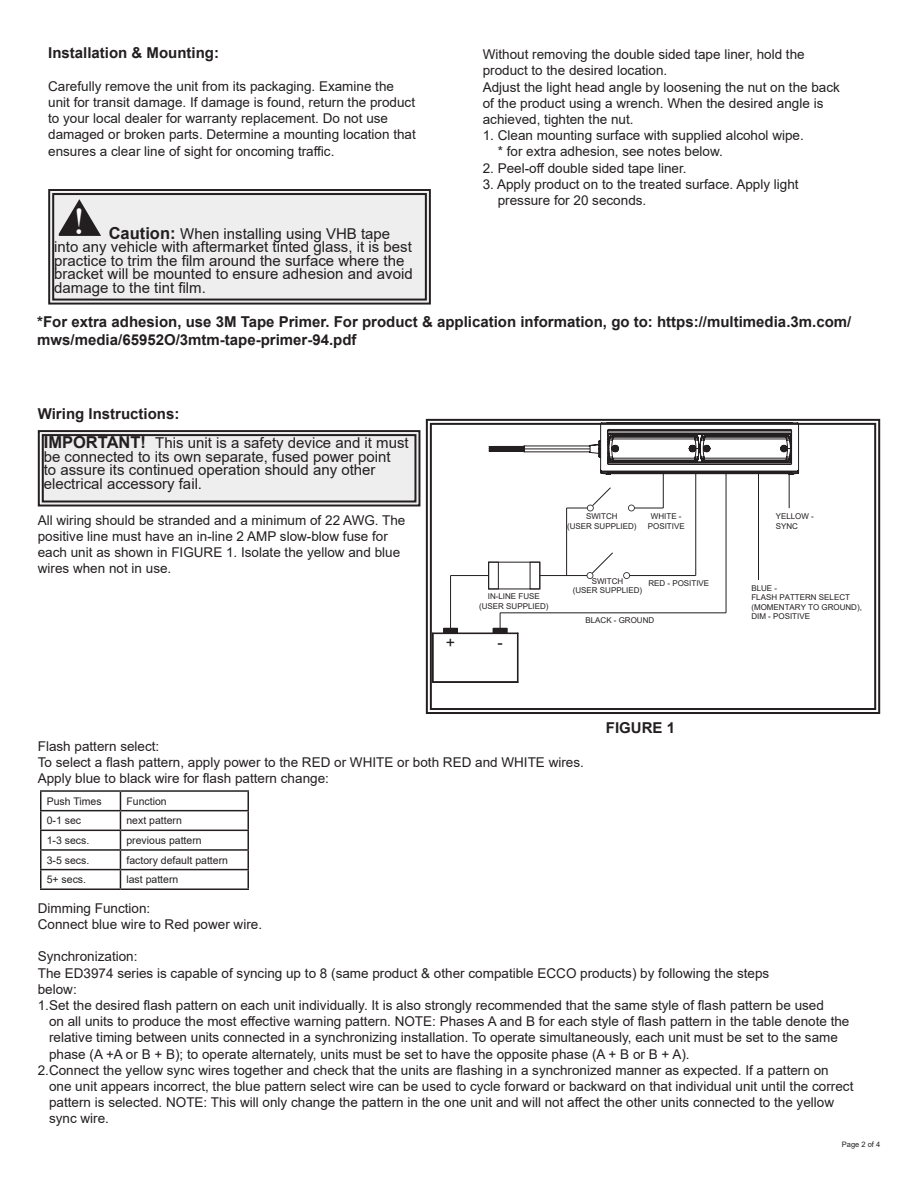
<style>
.page{position:relative;width:918px;height:1188px;background:#fff}
.page>*{position:absolute;margin:0;border:0;box-sizing:border-box;transform-origin:0 0}
.t1{font:38.25px "Bask Old Face";color:#fff}
.t2{font:16.05px "Arial";color:#231f20}
.t3{font:15px/13.5px "Arial";color:#231f20}
.t4{font:700 15px/18px "Arial";color:#231f20}
.t5{font:13.5px/16.2px "Arial";color:#231f20}
.t6{font:10.5px "Arial";color:#231f20}
.t7{font:7.95px/9.6px "Arial";color:#231f20;text-align:center}
.t8{font:7.5px "Arial";color:#231f20}
.s1{font-weight:700;font-size:16.5px}
</style>
<div class="page">
<svg style="left:48px;top:189px;width:383px;height:116px;background:#e0e0e1"></svg>
<div style="left:52px;top:193px;width:375px;height:108px;border:2px solid #231f20"></div>
<svg style="left:37px;top:430px;width:384px;height:77px;background:#e2e2e3"></svg>
<div style="left:42px;top:434px;width:374px;height:69px;border:2px solid #231f20"></div>
<svg style="left:425px;top:418px;width:456px;height:296px"></svg>
<div style="left:430px;top:423px;width:446px;height:287px;border:2px solid #231f20"></div>
<hr style="left:40px;top:790px;width:80px;height:2px;background:#231f20">
<hr style="left:120px;top:790px;width:129px;height:2px;background:#231f20">
<hr style="left:40px;top:810px;width:80px;height:1px;background:#231f20">
<hr style="left:120px;top:810px;width:129px;height:1px;background:#231f20">
<hr style="left:40px;top:830px;width:80px;height:1px;background:#231f20">
<hr style="left:120px;top:830px;width:129px;height:1px;background:#231f20">
<hr style="left:40px;top:849px;width:80px;height:2px;background:#231f20">
<hr style="left:120px;top:849px;width:129px;height:2px;background:#231f20">
<hr style="left:40px;top:869px;width:80px;height:1px;background:#231f20">
<svg style="left:40px;top:792px;width:2px;height:96px"></svg>
<hr style="left:120px;top:869px;width:129px;height:1px;background:#231f20">
<svg style="left:120px;top:792px;width:1px;height:96px"></svg>
<svg style="left:247px;top:792px;width:2px;height:96px"></svg>
<hr style="left:40px;top:888px;width:80px;height:2px;background:#231f20">
<hr style="left:120px;top:888px;width:129px;height:2px;background:#231f20">
<p class="t4" style="left:48px;top:44px;width:172px">Installation &amp; Mounting:</p>
<p class="t5" style="left:48px;top:78px;width:369px">Carefully remove the unit from its packaging. Examine the unit for transit damage. If damage is found, return the product to your local dealer for warranty replacement. Do not use damaged or broken parts. Determine a mounting location that ensures a clear line of sight for oncoming traffic.</p>
<p class="t1" style="left:74px;top:200px;width:11px">!</p>
<p class="t3" style="left:54px;top:227px;width:360px;text-indent:55px"><span class="s1">Caution:</span> When installing using VHB tape into any vehicle with aftermarket tinted glass, it is best practice to trim the film around the surface where the bracket will be mounted to ensure adhesion and avoid damage to the tint film.</p>
<p class="t5" style="left:483px;top:46px;width:323px">Without removing the double sided tape liner, hold the</p>
<p class="t5" style="left:483px;top:62px;width:186px">product to the desired location.</p>
<p class="t5" style="left:483px;top:79px;width:359px">Adjust the light head angle by loosening the nut on the back</p>
<p class="t5" style="left:483px;top:95px;width:342px">of the product using a wrench. When the desired angle is</p>
<p class="t5" style="left:483px;top:111px;width:152px">achieved, tighten the nut.</p>
<p class="t5" style="left:483px;top:127px;width:323px">1. Clean mounting surface with supplied alcohol wipe.</p>
<p class="t5" style="left:498px;top:143px;width:227px">* for extra adhesion, see notes below.</p>
<p class="t5" style="left:483px;top:160px;width:205px">2. Peel-off double sided tape liner.</p>
<p class="t5" style="left:483px;top:176px;width:317px">3. Apply product on to the treated surface. Apply light</p>
<p class="t5" style="left:498px;top:192px;width:150px">pressure for 20 seconds.</p>
<p class="t4" style="left:37px;top:313px;width:816px">*For extra adhesion, use 3M Tape Primer. For product &amp; application information, go to: https://multimedia.3m.com/ mws/media/65952O/3mtm-tape-primer-94.pdf</p>
<p class="t4" style="left:38px;top:405px;width:143px">Wiring Instructions:</p>
<p class="t3" style="left:44px;top:436px;width:366px"><span class="s1">IMPORTANT!</span> This unit is a safety device and it must be connected to its own separate, fused power point<br>to assure its continued operation should any other electrical accessory fail.</p>
<p class="t5" style="left:38px;top:512px;width:369px">All wiring should be stranded and a minimum of 22 AWG. The</p>
<p class="t5" style="left:38px;top:528px;width:364px">positive line must have an in-line 2 AMP slow-blow fuse for each unit as shown in FIGURE 1. Isolate the yellow and blue wires when not in use.</p>
<p class="t7" style="left:479px;top:592px;width:71px">IN-LINE FUSE (USER SUPPLIED)</p>
<p class="t2" style="left:446px;top:632px;width:11px">+</p>
<p class="t2" style="left:497px;top:632px;width:7px">-</p>
<p class="t7" style="left:567px;top:511px;width:71px">SWITCH<br>(USER SUPPLIED)</p>
<p class="t7" style="left:648px;top:511px;width:38px">WHITE -<br>POSITIVE</p>
<p class="t7" style="left:592px;top:576px;width:33px">SWITCH</p>
<p class="t7" style="left:648px;top:578px;width:62px">RED - POSITIVE</p>
<p class="t7" style="left:573px;top:586px;width:71px">(USER SUPPLIED)</p>
<p class="t7" style="left:585px;top:615px;width:70px">BLACK - GROUND</p>
<p class="t4" style="left:606px;top:719px;width:71px">FIGURE 1</p>
<p class="t5" style="left:38px;top:738px;width:123px">Flash pattern select:</p>
<p class="t5" style="left:38px;top:754px;width:548px">To select a flash pattern, apply power to the RED or WHITE or both RED and WHITE wires.</p>
<p class="t5" style="left:38px;top:770px;width:293px">Apply blue to black wire for flash pattern change:</p>
<p class="t6" style="left:47px;top:794px;width:56px">Push Times</p>
<p class="t6" style="left:126px;top:794px;width:42px">Function</p>
<p class="t6" style="left:47px;top:813px;width:36px">0-1 sec</p>
<p class="t6" style="left:126px;top:813px;width:57px">next pattern</p>
<p class="t6" style="left:47px;top:833px;width:44px">1-3 secs.</p>
<p class="t6" style="left:126px;top:833px;width:77px">previous pattern</p>
<p class="t6" style="left:47px;top:853px;width:44px">3-5 secs.</p>
<p class="t6" style="left:126px;top:853px;width:103px">factory default pattern</p>
<p class="t6" style="left:47px;top:872px;width:41px">5+ secs.</p>
<p class="t6" style="left:126px;top:872px;width:53px">last pattern</p>
<p class="t7" style="left:776px;top:511px;width:40px;text-align:left">YELLOW -<br>SYNC</p>
<p class="t7" style="left:751px;top:583px;width:112px;text-align:left">BLUE -<br>FLASH PATTERN SELECT (MOMENTARY TO GROUND),<br>DIM - POSITIVE</p>
<p class="t5" style="left:38px;top:900px;width:114px">Dimming Function:</p>
<p class="t5" style="left:38px;top:916px;width:226px">Connect blue wire to Red power wire.</p>
<p class="t5" style="left:38px;top:948px;width:101px">Synchronization:</p>
<p class="t5" style="left:38px;top:965px;width:733px">The ED3974 series is capable of syncing up to 8 (same product &amp; other compatible ECCO products) by following the steps</p>
<p class="t5" style="left:38px;top:981px;width:41px">below:</p>
<p class="t5" style="left:38px;top:997px;width:788px">1.Set the desired flash pattern on each unit individually. It is also strongly recommended that the same style of flash pattern be used</p>
<p class="t5" style="left:49px;top:1013px;width:802px">on all units to produce the most effective warning pattern. NOTE: Phases A and B for each style of flash pattern in the table denote the</p>
<p class="t5" style="left:49px;top:1029px;width:790px">relative timing between units connected in a synchronizing installation. To operate simultaneously, each unit must be set to the same</p>
<p class="t5" style="left:49px;top:1046px;width:642px">phase (A +A or B + B); to operate alternately, units must be set to have the opposite phase (A + B or B + A).</p>
<p class="t5" style="left:38px;top:1062px;width:792px">2.Connect the yellow sync wires together and check that the units are flashing in a synchronized manner as expected. If a pattern on</p>
<p class="t5" style="left:49px;top:1078px;width:806px">one unit appears incorrect, the blue pattern select wire can be used to cycle forward or backward on that individual unit until the correct</p>
<p class="t5" style="left:49px;top:1094px;width:787px">pattern is selected. NOTE: This will only change the pattern in the one unit and will not affect the other units connected to the yellow</p>
<p class="t5" style="left:49px;top:1110px;width:62px">sync wire.</p>
<p class="t8" style="left:842px;top:1140px;width:40px">Page 2 of 4</p>
</div>
